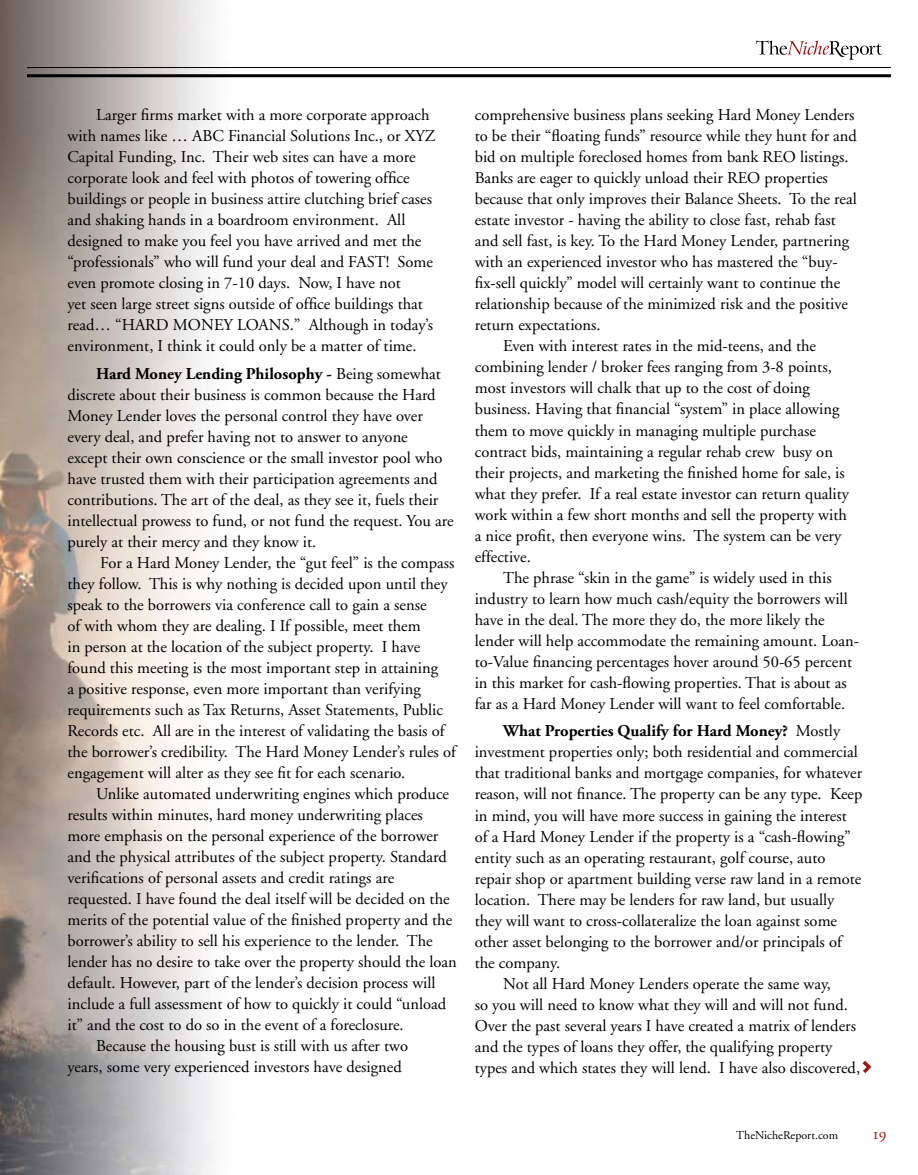
<style>
.page{position:relative;width:918px;height:1175px;background:#fff}
.page>*{position:absolute;margin:0;border:0;box-sizing:border-box;transform-origin:0 0}
.t1{font:16.5px/21px "Adobe Garamond";color:#000}
.t2{font:700 16.5px "Adobe Garamond Pro";color:#000}
.t3{font:16.5px "Adobe Garamond Regular SC";color:#9e191d}
.t4{font:12px "Adobe Garamond";color:#000}
.s1{font-family:"Adobe Garamond";font-weight:400}
</style>
<div class="page">
<img style="left:0;top:0;width:336px;height:1174px">
<hr style="left:27px;top:67px;width:864px;height:1px;background:#000">
<hr style="left:27px;top:74px;width:864px;height:3px;background:#000">
<svg style="left:756px;top:40px;width:127px;height:20px"></svg>
<svg style="left:863px;top:1060px;width:8px;height:13px"></svg>
<p class="t1" style="left:68px;top:105px;width:369px;text-indent:28px">Larger firms market with a more corporate approach with names like … ABC Financial Solutions Inc., or XYZ Capital Funding, Inc. Their web sites can have a more corporate look and feel with photos of towering office buildings or people in business attire clutching brief cases and shaking hands in a boardroom environment. All designed to make you feel you have arrived and met the “professionals” who will fund your deal and FAST! Some even promote closing in 7-10 days. Now, I have not<br>yet seen large street signs outside of office buildings that read… “HARD MONEY LOANS.” Although in today’s environment, I think it could only be a matter of time.</p>
<p class="t2" style="left:96px;top:364px;width:347px">Hard Money Lending Philosophy - <span class="s1">Being somewhat</span></p>
<p class="t1" style="left:68px;top:385px;width:388px">discrete about their business is common because the Hard Money Lender loves the personal control they have over every deal, and prefer having not to answer to anyone<br>except their own conscience or the small investor pool who have trusted them with their participation agreements and contributions. The art of the deal, as they see it, fuels their intellectual prowess to fund, or not fund the request. You are purely at their mercy and they know it.</p>
<p class="t1" style="left:68px;top:553px;width:390px;text-indent:33px">For a Hard Money Lender, the “gut feel” is the compass they follow. This is why nothing is decided upon until they speak to the borrowers via conference call to gain a sense<br>of with whom they are dealing. I If possible, meet them<br>in person at the location of the subject property. I have found this meeting is the most important step in attaining<br>a positive response, even more important than verifying requirements such as Tax Returns, Asset Statements, Public Records etc. All are in the interest of validating the basis of the borrower’s credibility. The Hard Money Lender’s rules of engagement will alter as they see fit for each scenario.</p>
<p class="t1" style="left:96px;top:784px;width:355px">Unlike automated underwriting engines which produce</p>
<p class="t1" style="left:68px;top:805px;width:357px">results within minutes, hard money underwriting places</p>
<p class="t1" style="left:68px;top:826px;width:372px">more emphasis on the personal experience of the borrower</p>
<p class="t1" style="left:68px;top:847px;width:381px">and the physical attributes of the subject property. Standard</p>
<p class="t1" style="left:68px;top:868px;width:328px">verifications of personal assets and credit ratings are</p>
<p class="t1" style="left:68px;top:889px;width:384px">requested. I have found the deal itself will be decided on the</p>
<p class="t1" style="left:68px;top:910px;width:386px">merits of the potential value of the finished property and the</p>
<p class="t1" style="left:68px;top:931px;width:367px">borrower’s ability to sell his experience to the lender. The</p>
<p class="t1" style="left:68px;top:952px;width:391px">lender has no desire to take over the property should the loan</p>
<p class="t1" style="left:68px;top:973px;width:370px">default. However, part of the lender’s decision process will</p>
<p class="t1" style="left:68px;top:994px;width:380px">include a full assessment of how to quickly it could “unload</p>
<p class="t1" style="left:68px;top:1015px;width:338px">it” and the cost to do so in the event of a foreclosure.</p>
<p class="t1" style="left:96px;top:1036px;width:314px">Because the housing bust is still with us after two</p>
<p class="t1" style="left:68px;top:1057px;width:336px">years, some very experienced investors have designed</p>
<p class="t1" style="left:475px;top:105px;width:381px">comprehensive business plans seeking Hard Money Lenders</p>
<p class="t1" style="left:475px;top:126px;width:384px">to be their “floating funds” resource while they hunt for and</p>
<p class="t1" style="left:475px;top:147px;width:375px">bid on multiple foreclosed homes from bank REO listings.</p>
<p class="t1" style="left:475px;top:168px;width:355px">Banks are eager to quickly unload their REO properties</p>
<p class="t1" style="left:475px;top:189px;width:384px">because that only improves their Balance Sheets. To the real</p>
<p class="t1" style="left:475px;top:210px;width:363px">estate investor - having the ability to close fast, rehab fast</p>
<p class="t1" style="left:475px;top:231px;width:376px">and sell fast, is key. To the Hard Money Lender, partnering</p>
<p class="t1" style="left:475px;top:252px;width:365px">with an experienced investor who has mastered the “buy-</p>
<p class="t1" style="left:475px;top:273px;width:367px">fix-sell quickly” model will certainly want to continue the</p>
<p class="t1" style="left:475px;top:294px;width:375px">relationship because of the minimized risk and the positive</p>
<p class="t1" style="left:475px;top:315px;width:127px">return expectations.</p>
<p class="t1" style="left:503px;top:336px;width:314px">Even with interest rates in the mid-teens, and the</p>
<p class="t1" style="left:475px;top:357px;width:359px">combining lender / broker fees ranging from 3-8 points,</p>
<p class="t1" style="left:475px;top:378px;width:337px">most investors will chalk that up to the cost of doing</p>
<p class="t1" style="left:475px;top:399px;width:366px">business. Having that financial “system” in place allowing</p>
<p class="t1" style="left:475px;top:420px;width:343px">them to move quickly in managing multiple purchase</p>
<p class="t1" style="left:475px;top:441px;width:360px">contract bids, maintaining a regular rehab crew busy on</p>
<p class="t1" style="left:475px;top:462px;width:372px">their projects, and marketing the finished home for sale, is</p>
<p class="t1" style="left:475px;top:483px;width:376px">what they prefer. If a real estate investor can return quality</p>
<p class="t1" style="left:475px;top:504px;width:374px">work within a few short months and sell the property with</p>
<p class="t1" style="left:475px;top:525px;width:368px">a nice profit, then everyone wins. The system can be very</p>
<p class="t1" style="left:475px;top:546px;width:58px">effective.</p>
<p class="t1" style="left:503px;top:567px;width:330px">The phrase “skin in the game” is widely used in this</p>
<p class="t1" style="left:475px;top:588px;width:375px">industry to learn how much cash/equity the borrowers will</p>
<p class="t1" style="left:475px;top:609px;width:351px">have in the deal. The more they do, the more likely the</p>
<p class="t1" style="left:475px;top:630px;width:386px">lender will help accommodate the remaining amount. Loan-</p>
<p class="t1" style="left:475px;top:651px;width:379px">to-Value financing percentages hover around 50-65 percent</p>
<p class="t1" style="left:475px;top:672px;width:373px">in this market for cash-flowing properties. That is about as</p>
<p class="t1" style="left:475px;top:693px;width:372px">far as a Hard Money Lender will want to feel comfortable.</p>
<p class="t2" style="left:503px;top:721px;width:339px">What Properties Qualify for Hard Money? <span class="s1">Mostly</span></p>
<p class="t1" style="left:475px;top:742px;width:385px">investment properties only; both residential and commercial</p>
<p class="t1" style="left:475px;top:763px;width:389px">that traditional banks and mortgage companies, for whatever</p>
<p class="t1" style="left:475px;top:784px;width:389px">reason, will not finance. The property can be any type. Keep</p>
<p class="t1" style="left:475px;top:805px;width:374px">in mind, you will have more success in gaining the interest</p>
<p class="t1" style="left:475px;top:826px;width:378px">of a Hard Money Lender if the property is a “cash-flowing”</p>
<p class="t1" style="left:475px;top:847px;width:352px">entity such as an operating restaurant, golf course, auto</p>
<p class="t1" style="left:475px;top:868px;width:388px">repair shop or apartment building verse raw land in a remote</p>
<p class="t1" style="left:475px;top:889px;width:361px">location. There may be lenders for raw land, but usually</p>
<p class="t1" style="left:475px;top:910px;width:364px">they will want to cross-collateralize the loan against some</p>
<p class="t1" style="left:475px;top:931px;width:369px">other asset belonging to the borrower and/or principals of</p>
<p class="t1" style="left:475px;top:952px;width:87px">the company.</p>
<p class="t1" style="left:503px;top:973px;width:329px">Not all Hard Money Lenders operate the same way,</p>
<p class="t1" style="left:475px;top:994px;width:375px">so you will need to know what they will and will not fund.</p>
<p class="t1" style="left:475px;top:1015px;width:383px">Over the past several years I have created a matrix of lenders</p>
<p class="t1" style="left:475px;top:1036px;width:359px">and the types of loans they offer, the qualifying property</p>
<p class="t1" style="left:475px;top:1057px;width:387px">types and which states they will lend. I have also discovered,</p>
<p class="t4" style="left:736px;top:1128px;width:103px">TheNicheReport.com</p>
<p class="t3" style="left:873px;top:1125px;width:15px">19</p>
</div>
